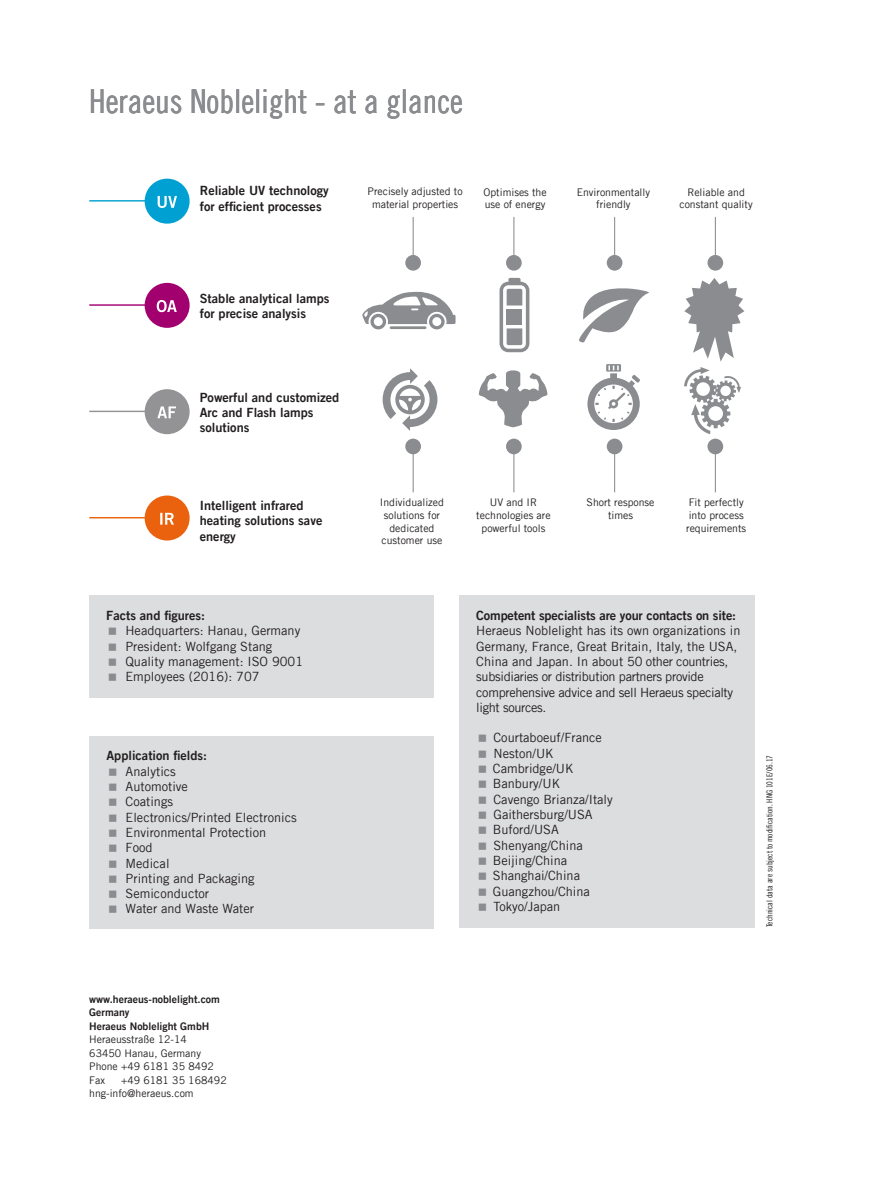
<style>
.page{position:relative;width:893px;height:1191px;background:#fff}
.page>*{position:absolute;margin:0;border:0;box-sizing:border-box;transform-origin:0 0}
.t1{font:33px "Trade Gothic LT Cond Eighteen";color:#8a8c8f}
.t2{font:12.75px "Trade Gothic LT";color:#231f20}
.t3{font:12.75px/15.3px "Trade Gothic LT Bold Two";color:#231f20}
.t4{font:12.75px/15.3px "Trade Gothic LT";letter-spacing:-.025em;color:#231f20}
.t5{font:10.5px/12.6px "Trade Gothic LT";color:#231f20;text-align:center}
.t6{font:8.25px "Trade Gothic LT Cond Eighteen";color:#231f20}
.s1{font-family:"Trade Gothic LT Bold Two"}
</style>
<div class="page">
<div style="left:89px;top:595px;width:345px;height:102px;background:#dcdddf"></div>
<div style="left:90px;top:736px;width:344px;height:192px;background:#dcdddf"></div>
<div style="left:459px;top:595px;width:296px;height:332px;background:#dcdddf"></div>
<svg style="left:89px;top:179px;width:101px;height:45px"></svg>
<svg style="left:89px;top:283px;width:101px;height:45px"></svg>
<svg style="left:89px;top:389px;width:101px;height:45px"></svg>
<svg style="left:89px;top:495px;width:101px;height:45px"></svg>
<svg style="left:383px;top:368px;width:54px;height:63px"></svg>
<svg style="left:478px;top:370px;width:70px;height:57px"></svg>
<svg style="left:587px;top:364px;width:53px;height:66px"></svg>
<svg style="left:684px;top:278px;width:60px;height:156px"></svg>
<svg style="left:579px;top:288px;width:70px;height:55px"></svg>
<svg style="left:499px;top:278px;width:30px;height:74px"></svg>
<svg style="left:362px;top:292px;width:94px;height:37px"></svg>
<hr style="left:390px;top:326px;width:36px;height:3px;background:#8a8c8f">
<div style="left:405px;top:255px;width:16px;height:16px;background:#8a8c8f;border-radius:8px"></div>
<div style="left:707px;top:255px;width:16px;height:16px;background:#8a8c8f;border-radius:8px"></div>
<div style="left:607px;top:255px;width:15px;height:16px;background:#8a8c8f;border-radius:8px"></div>
<div style="left:506px;top:255px;width:16px;height:16px;background:#8a8c8f;border-radius:8px"></div>
<div style="left:405px;top:438px;width:16px;height:16px;background:#8a8c8f;border-radius:8px"></div>
<div style="left:607px;top:438px;width:15px;height:16px;background:#8a8c8f;border-radius:8px"></div>
<div style="left:506px;top:438px;width:16px;height:16px;background:#8a8c8f;border-radius:8px"></div>
<div style="left:707px;top:438px;width:16px;height:16px;background:#8a8c8f;border-radius:8px"></div>
<p class="t1" style="left:89px;top:82px;width:375px">Heraeus Noblelight - at a glance</p>
<p class="t1" style="left:364px;top:82px;width:16px">a</p>
<p class="t3" style="left:200px;top:183px;width:130px">Reliable UV technology for efficient processes</p>
<p class="t5" style="left:483px;top:186px;width:65px;text-align:left">Optimises the use of energy</p>
<p class="t5" style="left:577px;top:186px;width:75px">Environmentally friendly</p>
<p class="t5" style="left:679px;top:186px;width:75px">Reliable and constant quality</p>
<p class="t5" style="left:368px;top:185px;width:97px">Precisely adjusted to material properties</p>
<p class="t3" style="left:200px;top:290px;width:131px">Stable analytical lamps for precise analysis</p>
<p class="t3" style="left:200px;top:389px;width:141px">Powerful and customized<br>Arc and Flash lamps solutions</p>
<p class="t3" style="left:200px;top:497px;width:124px">Intelligent infrared heating solutions save energy</p>
<p class="t3" style="left:106px;top:607px;width:100px">Facts and figures:</p>
<p class="t2" style="left:125px;top:623px;width:176px">Headquarters: Hanau, Germany</p>
<p class="t2" style="left:125px;top:638px;width:148px">President: Wolfgang Stang</p>
<p class="t2" style="left:125px;top:653px;width:179px">Quality management: ISO 9001</p>
<p class="t2" style="left:125px;top:669px;width:136px">Employees (2016): 707</p>
<p class="t3" style="left:107px;top:748px;width:102px">Application fields:</p>
<p class="t2" style="left:126px;top:763px;width:52px">Analytics</p>
<p class="t2" style="left:126px;top:778px;width:64px">Automotive</p>
<p class="t2" style="left:126px;top:794px;width:49px">Coatings</p>
<p class="t2" style="left:126px;top:809px;width:173px">Electronics/Printed Electronics</p>
<p class="t2" style="left:126px;top:824px;width:142px">Environmental Protection</p>
<p class="t2" style="left:126px;top:840px;width:28px">Food</p>
<p class="t2" style="left:126px;top:855px;width:45px">Medical</p>
<p class="t2" style="left:126px;top:870px;width:130px">Printing and Packaging</p>
<p class="t2" style="left:126px;top:886px;width:85px">Semiconductor</p>
<p class="t2" style="left:126px;top:901px;width:130px">Water and Waste Water</p>
<p class="t5" style="left:89px;top:992px;width:132px;line-height:13.5px;text-align:left"><span class="s1">www.heraeus-noblelight.com<br>Germany<br>Heraeus Noblelight GmbH<br></span>Heraeusstraße 12-14<br>63450 Hanau, Germany<br>Phone +49 6181 35 8492<br>Fax</p>
<p class="t5" style="left:89px;top:1073px;width:139px;line-height:13.5px;text-align:left;text-indent:32px">+49 6181 35 168492 hng-info@heraeus.com</p>
<p class="t5" style="left:380px;top:496px;width:66px">Individualized solutions for dedicated customer use</p>
<p class="t5" style="left:476px;top:496px;width:76px">UV and IR technologies are powerful tools</p>
<p class="t5" style="left:587px;top:496px;width:69px">Short response times</p>
<p class="t5" style="left:686px;top:496px;width:62px;text-align:left">Fit perfectly into process requirements</p>
<p class="t3" style="left:476px;top:607px;width:261px">Competent specialists are your contacts on site:</p>
<p class="t4" style="left:476px;top:623px;width:266px">Heraeus Noblelight has its own organizations in Germany, France, Great Britain, Italy, the USA, China and Japan. In about 50 other countries, subsidiaries or distribution partners provide comprehensive advice and sell Heraeus specialty light sources.</p>
<p class="t2" style="left:493px;top:730px;width:110px">Courtaboeuf/France</p>
<p class="t2" style="left:493px;top:745px;width:62px">Neston/UK</p>
<p class="t2" style="left:493px;top:761px;width:82px">Cambridge/UK</p>
<p class="t2" style="left:493px;top:776px;width:69px">Banbury/UK</p>
<p class="t2" style="left:493px;top:791px;width:121px">Cavengo Brianza/Italy</p>
<p class="t2" style="left:493px;top:806px;width:101px">Gaithersburg/USA</p>
<p class="t2" style="left:493px;top:822px;width:67px">Buford/USA</p>
<p class="t2" style="left:493px;top:837px;width:91px">Shenyang/China</p>
<p class="t2" style="left:493px;top:852px;width:76px">Beijing/China</p>
<p class="t2" style="left:493px;top:868px;width:89px">Shanghai/China</p>
<p class="t2" style="left:493px;top:883px;width:99px">Guangzhou/China</p>
<p class="t2" style="left:493px;top:898px;width:68px">Tokyo/Japan</p>
<p class="t6" style="left:765px;top:927px;width:174px;rotate:-90deg">Technical data are subject to modification. HNG 101E/06.17</p>
</div>
